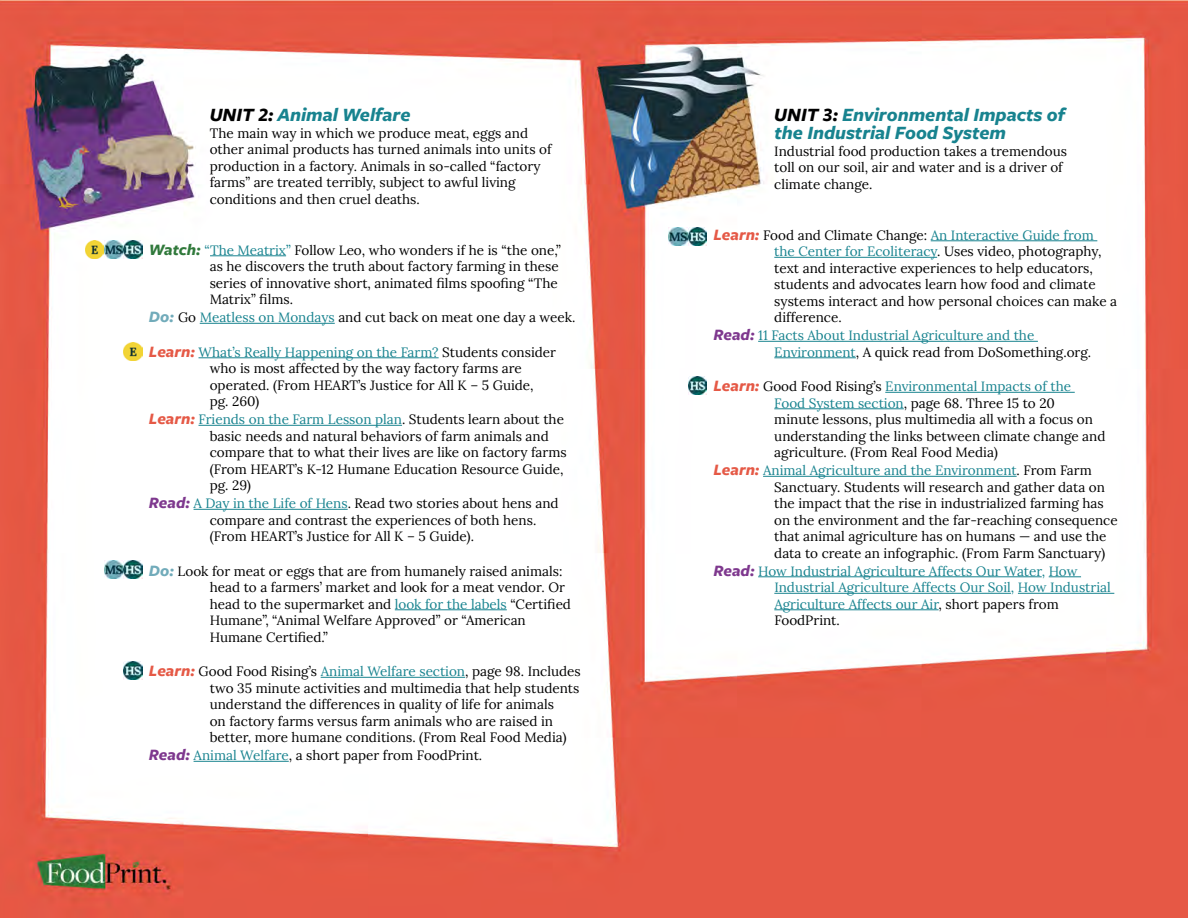
<style>
.page{position:relative;width:1188px;height:918px;background:#fff}
.page>*{position:absolute;margin:0;border:0;box-sizing:border-box;transform-origin:0 0}
.t1{font:italic 700 19.5px/18px "Freight Sans Pro";color:#18838f}
.t2{font:13.5px/16.5px "Lora";color:#000}
.t3{font:13.5px/16.5px "Lora";color:#18838f}
.s1{color:#000}
.s2{font-family:"Freight Sans Pro";font-weight:700;font-style:italic;font-size:16.5px;color:#30793b}
.s3{color:#18838f}
.s4{font-family:"Freight Sans Pro";font-weight:700;font-style:italic;font-size:16.5px;color:#71abba}
.s5{font-family:"Freight Sans Pro";font-weight:700;font-style:italic;font-size:16.5px;color:#e55946}
.s6{font-family:"Freight Sans Pro";font-weight:700;font-style:italic;font-size:16.5px;color:#7e388e}
</style>
<div class="page">
<img style="left:0;top:0;width:1188px;height:918px">
<hr style="left:210px;top:255px;width:76px;height:1px;background:#18838f">
<hr style="left:200px;top:323px;width:135px;height:1px;background:#18838f">
<hr style="left:199px;top:357px;width:240px;height:1px;background:#18838f">
<hr style="left:199px;top:425px;width:203px;height:1px;background:#18838f">
<hr style="left:194px;top:509px;width:154px;height:1px;background:#18838f">
<hr style="left:395px;top:609px;width:112px;height:1px;background:#18838f">
<hr style="left:321px;top:677px;width:144px;height:1px;background:#18838f">
<hr style="left:194px;top:761px;width:95px;height:1px;background:#18838f">
<img style="left:104px;top:561px;width:38px;height:18px">
<img style="left:124px;top:661px;width:18px;height:19px">
<img style="left:85px;top:240px;width:57px;height:19px">
<img style="left:124px;top:342px;width:18px;height:19px">
<hr style="left:931px;top:240px;width:166px;height:1px;background:#18838f">
<hr style="left:774px;top:257px;width:163px;height:1px;background:#18838f">
<hr style="left:758px;top:341px;width:280px;height:1px;background:#18838f">
<hr style="left:774px;top:357px;width:82px;height:1px;background:#18838f">
<hr style="left:885px;top:392px;width:190px;height:1px;background:#18838f">
<hr style="left:774px;top:408px;width:130px;height:1px;background:#18838f">
<hr style="left:763px;top:476px;width:254px;height:1px;background:#18838f">
<hr style="left:758px;top:576px;width:284px;height:1px;background:#18838f">
<hr style="left:1049px;top:576px;width:32px;height:1px;background:#18838f">
<hr style="left:774px;top:593px;width:237px;height:1px;background:#18838f">
<hr style="left:1018px;top:593px;width:96px;height:1px;background:#18838f">
<hr style="left:774px;top:609px;width:165px;height:1px;background:#18838f">
<img style="left:669px;top:227px;width:37px;height:18px">
<img style="left:688px;top:376px;width:18px;height:19px">
<p class="t1" style="left:210px;top:105px;width:202px"><span class="s1">UNIT 2:</span> Animal Welfare</p>
<p class="t2" style="left:210px;top:124px;width:343px">The main way in which we produce meat, eggs and other animal products has turned animals into units of production in a factory. Animals in so-called “factory farms” are treated terribly, subject to awful living conditions and then cruel deaths.</p>
<p class="t2" style="left:210px;top:241px;width:353px;text-indent:-61px"><span class="s2">Watch:</span> <span class="s3">“The Meatrix”</span> Follow Leo, who wonders if he is “the one,” as he discovers the truth about factory farming in these series of innovative short, animated films spoofing “The Matrix” films.</p>
<p class="t2" style="left:149px;top:308px;width:428px"><span class="s4">Do:</span> Go <span class="s3">Meatless on Mondays</span> and cut back on meat one day a week.</p>
<p class="t2" style="left:210px;top:343px;width:348px;text-indent:-61px"><span class="s5">Learn:</span> <span class="s3">What’s Really Happening on the Farm?</span> Students consider who is most affected by the way factory farms are operated. (From HEART’s Justice for All K – 5 Guide,<br>pg. 260)</p>
<p class="t2" style="left:210px;top:410px;width:358px;text-indent:-61px"><span class="s5">Learn:</span> <span class="s3">Friends on the Farm Lesson plan</span>. Students learn about the basic needs and natural behaviors of farm animals and compare that to what their lives are like on factory farms (From HEART’s K-12 Humane Education Resource Guide, pg. 29)</p>
<p class="t2" style="left:210px;top:494px;width:350px;text-indent:-61px"><span class="s6">Read:</span> <span class="s3">A Day in the Life of Hens</span>. Read two stories about hens and compare and contrast the experiences of both hens. (From HEART’s Justice for All K – 5 Guide).</p>
<p class="t2" style="left:210px;top:562px;width:363px;text-indent:-61px"><span class="s4">Do:</span> Look for meat or eggs that are from humanely raised animals: head to a farmers’ market and look for a meat vendor. Or head to the supermarket and <span class="s3">look for the labels</span> “Certified Humane”, “Animal Welfare Approved” or “American Humane Certified.”</p>
<p class="t2" style="left:210px;top:662px;width:373px;text-indent:-61px"><span class="s5">Learn:</span> Good Food Rising’s <span class="s3">Animal Welfare section</span>, page 98. Includes two 35 minute activities and multimedia that help students understand the differences in quality of life for animals<br>on factory farms versus farm animals who are raised in better, more humane conditions. (From Real Food Media)</p>
<p class="t2" style="left:149px;top:746px;width:335px"><span class="s6">Read:</span> <span class="s3">Animal Welfare</span>, a short paper from FoodPrint.</p>
<p class="t1" style="left:774px;top:105px;width:292px"><span class="s1">UNIT 3:</span> Environmental Impacts of the Industrial Food System</p>
<p class="t2" style="left:774px;top:142px;width:294px">Industrial food production takes a tremendous toll on our soil, air and water and is a driver of climate change.</p>
<p class="t2" style="left:774px;top:226px;width:344px;text-indent:-61px"><span class="s5">Learn:</span> Food and Climate Change: <span class="s3">An Interactive Guide from the Center for Ecoliteracy</span>. Uses video, photography, text and interactive experiences to help educators, students and advocates learn how food and climate systems interact and how personal choices can make a difference.</p>
<p class="t3" style="left:774px;top:326px;width:318px;text-indent:-61px"><span class="s6">Read:</span> 11 Facts About Industrial Agriculture and the<br>Environment<span class="s1">, A quick read from DoSomething.org.</span></p>
<p class="t2" style="left:774px;top:377px;width:333px;text-indent:-61px"><span class="s5">Learn:</span> Good Food Rising’s <span class="s3">Environmental Impacts of the Food System section</span>, page 68. Three 15 to 20<br>minute lessons, plus multimedia all with a focus on understanding the links between climate change and agriculture. (From Real Food Media)</p>
<p class="t2" style="left:774px;top:461px;width:345px;text-indent:-61px"><span class="s5">Learn:</span> <span class="s3">Animal Agriculture and the Environment</span>. From Farm Sanctuary. Students will research and gather data on the impact that the rise in industrialized farming has on the environment and the far-reaching consequence that animal agriculture has on humans — and use the data to create an infographic. (From Farm Sanctuary)</p>
<p class="t3" style="left:774px;top:562px;width:338px;text-indent:-61px"><span class="s6">Read:</span> How Industrial Agriculture Affects Our Water, How Industrial Agriculture Affects Our Soil, How Industrial Agriculture Affects our Air<span class="s1">, short papers from FoodPrint.</span></p>
</div>
